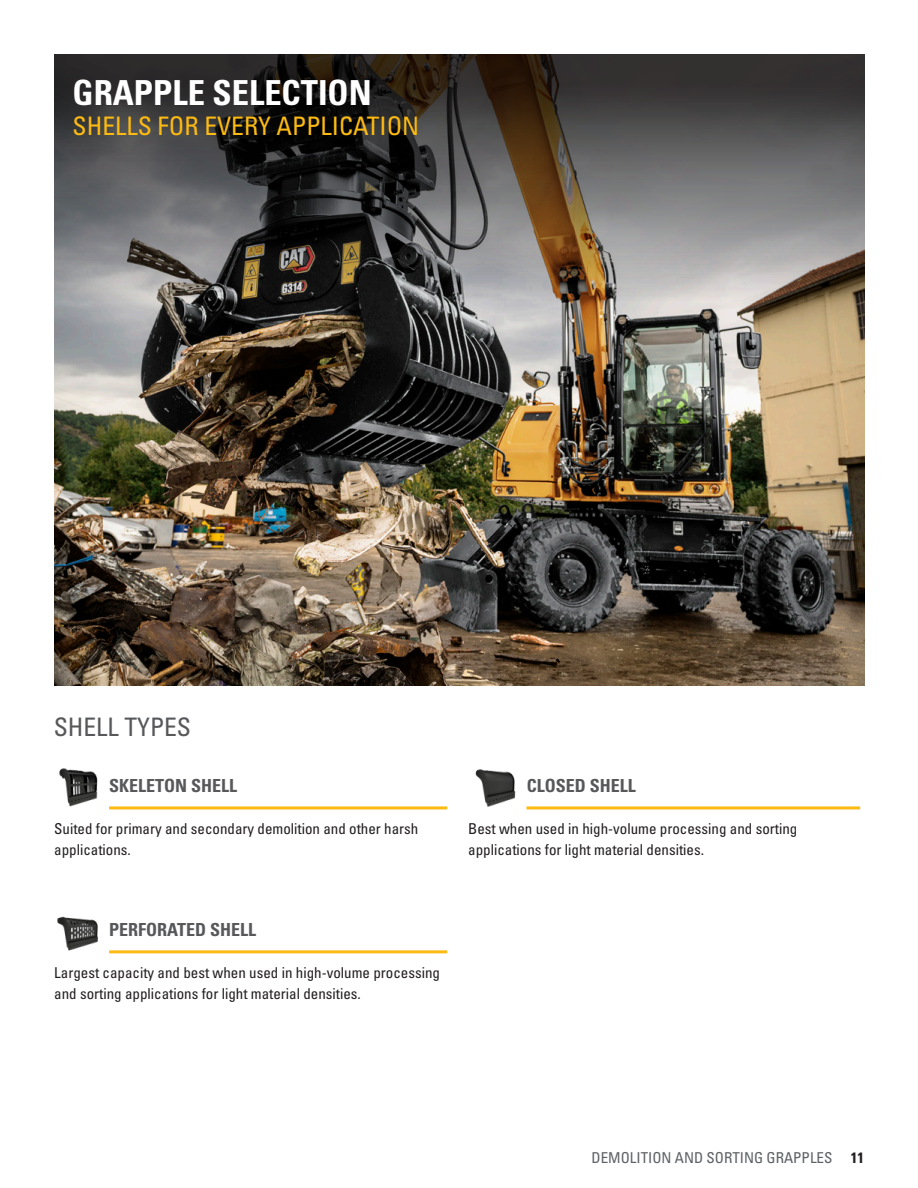
<style>
.page{position:relative;width:918px;height:1188px;background:#fff}
.page>*{position:absolute;margin:0;border:0;box-sizing:border-box;transform-origin:0 0}
.t1{font:34.5px "Univers LTCYR 67 Bold Cond";color:#fff}
.t2{font:condensed 25.5px "Univers LTCYR 57";color:#fcba13}
.t3{font:condensed 25.5px "Univers LTCYR 57";color:#57585a}
.t4{font:18px "Univers LTCYR 67 Bold Cond";color:#57585a}
.t5{font:condensed 15px/21px "Univers LTCYR 57";color:#231f20}
.t6{font:condensed 15px "Univers LTCYR 57";color:#5d6163}
.s1{font-family:"Univers LTCYR 67 Bold Cond";font-stretch:normal;color:#231f20}
</style>
<div class="page">
<img style="left:54px;top:54px;width:810px;height:632px">
<hr style="left:109px;top:806px;width:338px;height:3px;background:#fcba13">
<hr style="left:109px;top:950px;width:338px;height:3px;background:#fcba13">
<hr style="left:526px;top:806px;width:334px;height:3px;background:#fcba13">
<img style="left:59px;top:768px;width:39px;height:39px">
<img style="left:57px;top:916px;width:41px;height:35px">
<img style="left:475px;top:769px;width:41px;height:38px">
<h1 class="t1" style="left:73px;top:72px;width:301px">GRAPPLE SELECTION</h1>
<h2 class="t2" style="left:73px;top:110px;width:348px">SHELLS FOR EVERY APPLICATION</h2>
<h2 class="t3" style="left:54px;top:710px;width:139px">SHELL TYPES</h2>
<p class="t4" style="left:109px;top:775px;width:129px">SKELETON SHELL</p>
<p class="t4" style="left:527px;top:775px;width:110px">CLOSED SHELL</p>
<p class="t5" style="left:54px;top:818px;width:366px">Suited for primary and secondary demolition and other harsh applications.</p>
<p class="t5" style="left:468px;top:818px;width:331px">Best when used in high-volume processing and sorting applications for light material densities.</p>
<p class="t4" style="left:109px;top:918px;width:148px">PERFORATED SHELL</p>
<p class="t5" style="left:54px;top:962px;width:387px">Largest capacity and best when used in high-volume processing and sorting applications for light material densities.</p>
<p class="t6" style="left:592px;top:1148px;width:274px">DEMOLITION AND SORTING GRAPPLES <span class="s1">11</span></p>
</div>
